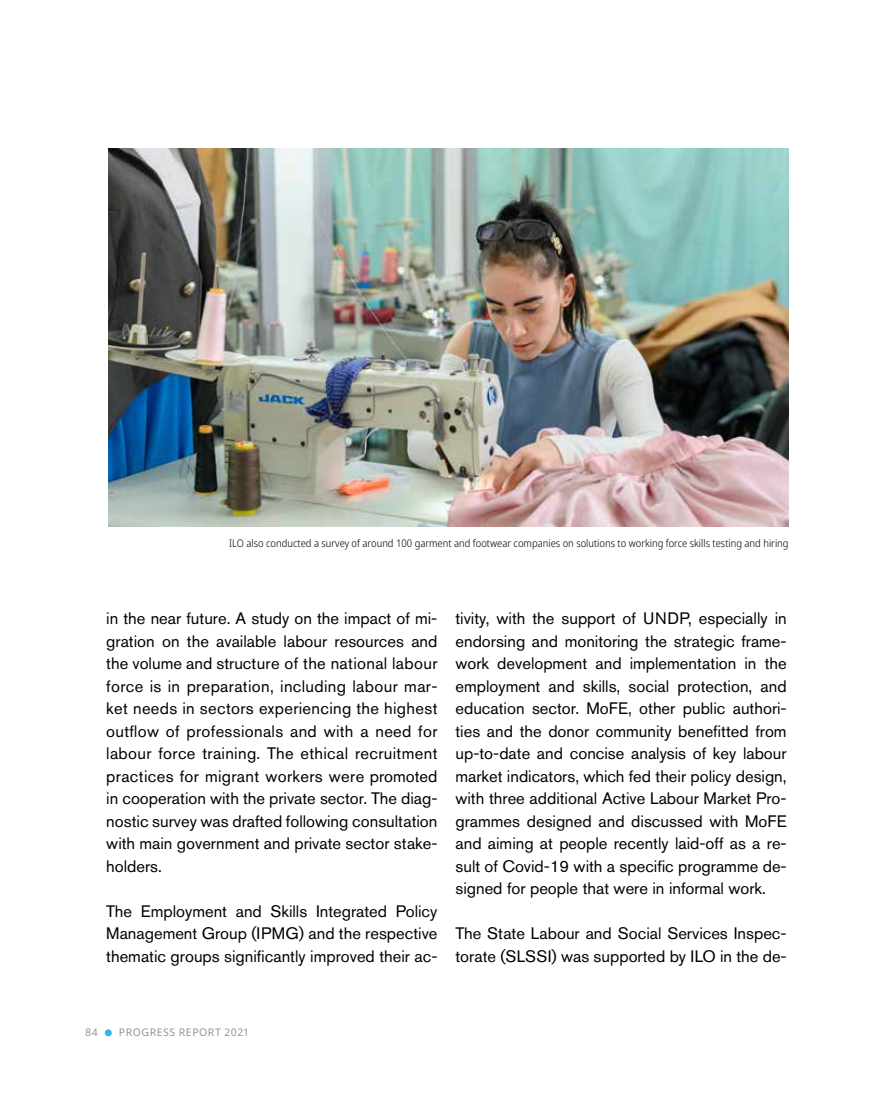
<style>
.page{position:relative;width:893px;height:1106px;background:#fff}
.page>*{position:absolute;margin:0;border:0;box-sizing:border-box;transform-origin:0 0}
.t1{font:16.5px/22.5px "Akzidenz Grotesk Std";color:#000;text-align:justify}
.t2{font:300 semi-condensed 10.5px "Noto Sans";color:#000}
.t3{font:10.5px "Noto Sans";letter-spacing:.05em;color:#939598}
</style>
<div class="page">
<div style="left:105px;top:1029px;width:7px;height:7px;background:#3eafe4;border-radius:50%"></div>
<img style="left:108px;top:149px;width:681px;height:377px">
<p class="t2" style="left:229px;top:536px;width:561px">ILO also conducted a survey of around 100 garment and footwear companies on solutions to working force skills testing and hiring</p>
<p class="t1" style="left:106px;top:607px;width:333px">in the near future. A study on the impact of mi&shy;gration on the available labour resources and the volume and structure of the national labour force is in preparation, including labour mar&shy;ket needs in sectors experiencing the highest outflow of professionals and with a need for labour force training. The ethical recruitment practices for migrant workers were promoted in cooperation with the private sector. The diag&shy;nostic survey was drafted following consultation with main government and private sector stake&shy;holders.</p>
<p class="t1" style="left:106px;top:899px;width:333px">The Employment and Skills Integrated Policy Management Group (IPMG) and the respective thematic groups significantly improved their ac-</p>
<p class="t1" style="left:455px;top:607px;width:333px">tivity, with the support of UNDP, especially in endorsing and monitoring the strategic frame&shy;work development and implementation in the employment and skills, social protection, and education sector. MoFE, other public authori&shy;ties and the donor community benefitted from up-to-date and concise analysis of key labour market indicators, which fed their policy design, with three additional Active Labour Market Pro&shy;grammes designed and discussed with MoFE and aiming at people recently laid-off as a re&shy;sult of Covid-19 with a specific programme de&shy;signed for people that were in informal work.</p>
<p class="t1" style="left:455px;top:922px;width:333px">The State Labour and Social Services Inspec&shy;torate (SLSSI) was supported by ILO in the de-</p>
<p class="t3" style="left:85px;top:1025px;width:14px">84</p>
<p class="t3" style="left:119px;top:1025px;width:131px">PROGRESS REPORT 2021</p>
</div>
